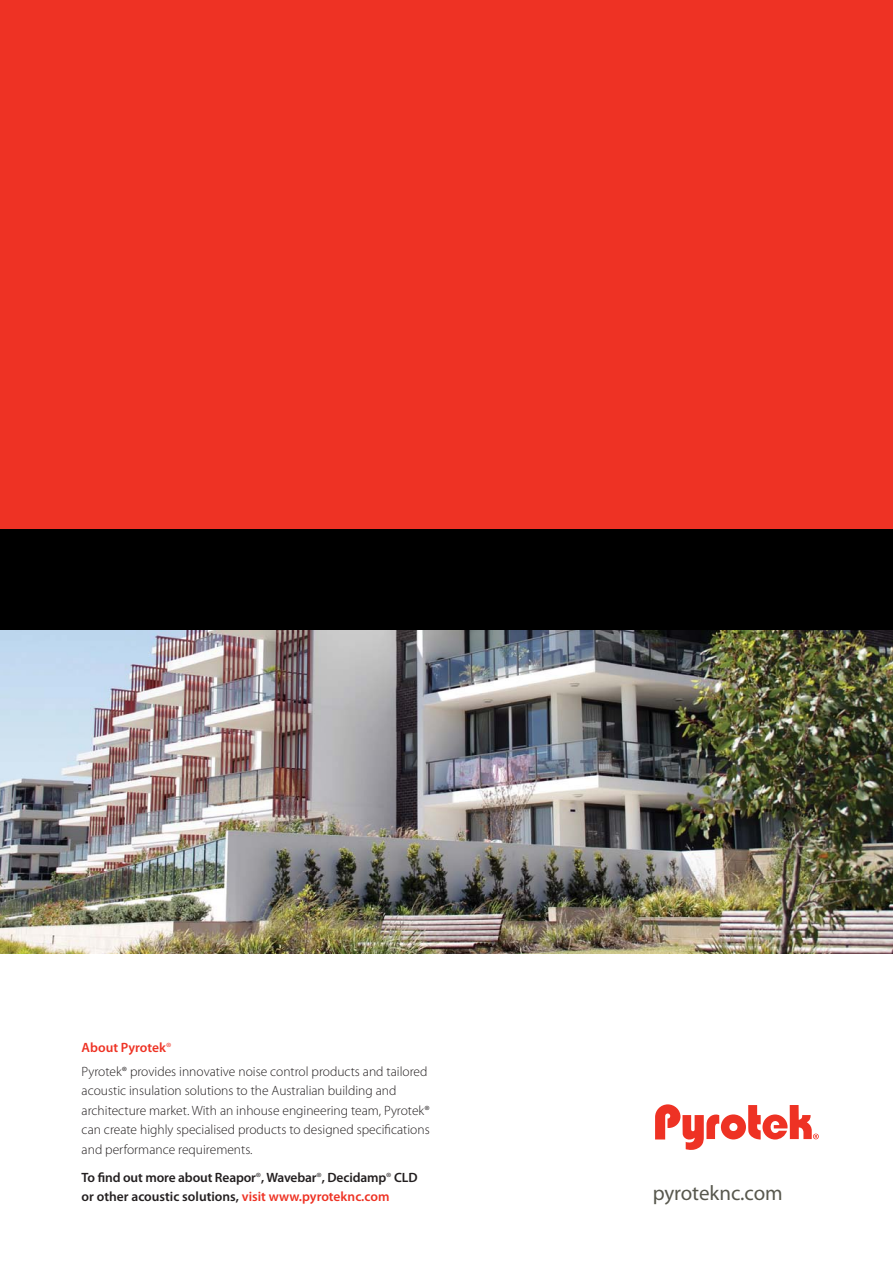
<style>
.page{position:relative;width:893px;height:1263px;background:#fff}
.page>*{position:absolute;margin:0;border:0;box-sizing:border-box;transform-origin:0 0}
.t1{font:21px "Myriad Pro";letter-spacing:-.005em;color:#58584e}
.t2{font:300 13.5px/19.5px "Myriad Pro";color:#231f20}
.t3{font:600 13.5px/19.5px "Myriad Pro";letter-spacing:-.01em;color:#231f20}
.s1{font-weight:600;color:#ee3224}
.s2{color:#ee3224}
.s3{font-weight:300}
</style>
<div class="page">
<div style="left:0;top:0;width:893px;height:531px;background:#ee3224"></div>
<div style="left:0;top:529px;width:893px;height:105px;background:#000"></div>
<img style="left:0;top:631px;width:893px;height:323px">
<svg style="left:655px;top:1104px;width:164px;height:46px"></svg>
<p class="t2" style="left:82px;top:1037px;width:347px;line-height:23.7px"><span class="s1">About Pyrotek</span><span class="s2">®<br></span>Pyrotek® provides innovative noise control products and tailored</p>
<p class="t2" style="left:82px;top:1082px;width:350px">acoustic insulation solutions to the Australian building and architecture market. With an inhouse engineering team, Pyrotek® can create highly specialised products to designed specifications and performance requirements.</p>
<p class="t3" style="left:82px;top:1169px;width:337px">To find out more about Reapor<span class="s3">®</span>, Wavebar<span class="s3">®</span>, Decidamp<span class="s3">®</span> CLD or other acoustic solutions, <span class="s2">visit www.pyroteknc.com</span></p>
<h1 class="t1" style="left:653px;top:1185px;width:131px">pyroteknc.com</h1>
</div>
